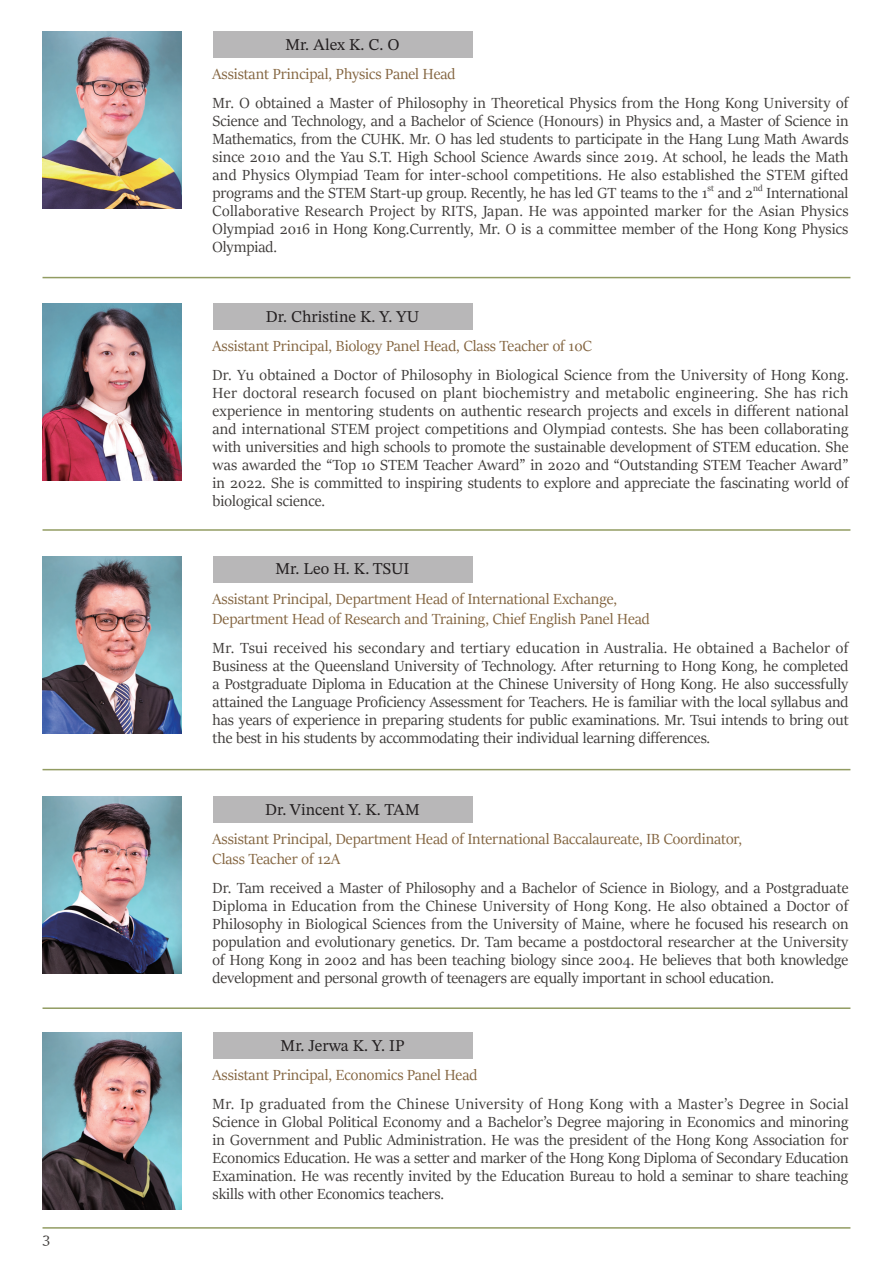
<style>
.page{position:relative;width:893px;height:1263px;background:#fff}
.page>*{position:absolute;margin:0;border:0;box-sizing:border-box;transform-origin:0 0}
.t1{font:16.5px/18px "Sitka Banner";color:#3e3b39;text-align:justify}
.t2{font:16.5px "Sitka Banner";color:#83643f}
.t3{font:16.5px "STIX Two Math";color:#231f20}
.t4{font:9.6px "Sitka Banner";color:#3e3b39}
</style>
<div class="page">
<hr style="left:43px;top:529px;width:807px;height:2px;background:#929c62">
<hr style="left:43px;top:769px;width:807px;height:1px;background:#929c62">
<hr style="left:43px;top:1007px;width:807px;height:2px;background:#929c62">
<hr style="left:43px;top:1227px;width:807px;height:1px;background:#929c62">
<hr style="left:43px;top:277px;width:807px;height:1px;background:#929c62">
<img style="left:43px;top:31px;width:138px;height:178px">
<div style="left:213px;top:31px;width:259px;height:27px;background:#b8b7b8"></div>
<img style="left:43px;top:303px;width:138px;height:178px">
<div style="left:213px;top:303px;width:259px;height:26px;background:#b8b7b8"></div>
<img style="left:43px;top:556px;width:138px;height:177px">
<div style="left:213px;top:556px;width:259px;height:26px;background:#b8b7b8"></div>
<img style="left:43px;top:796px;width:138px;height:178px">
<div style="left:213px;top:796px;width:259px;height:26px;background:#b8b7b8"></div>
<img style="left:43px;top:1032px;width:138px;height:178px">
<div style="left:213px;top:1032px;width:259px;height:26px;background:#b8b7b8"></div>
<p class="t1" style="left:43px;top:1228px;width:9px">3</p>
<p class="t3" style="left:285px;top:35px;width:116px">Mr. Alex K. C. O</p>
<p class="t2" style="left:213px;top:63px;width:244px">Assistant Principal, Physics Panel Head</p>
<p class="t1" style="left:213px;top:93px;width:637px">Mr. O obtained a Master of Philosophy in Theoretical Physics from the Hong Kong University of Science and Technology, and a Bachelor of Science (Honours) in Physics and, a Master of Science in Mathematics, from the CUHK. Mr. O has led students to participate in the Hang Lung Math Awards since 2010 and the Yau S.T. High School Science Awards since 2019. At school, he leads the Math and Physics Olympiad Team for inter-school competitions. He also established the STEM gifted programs and the STEM Start-up group. Recently, he has led GT teams to the 1</p>
<p class="t4" style="left:708px;top:181px;width:8px">st</p>
<p class="t1" style="left:718px;top:183px;width:37px">and 2</p>
<p class="t4" style="left:753px;top:181px;width:11px">nd</p>
<p class="t1" style="left:213px;top:183px;width:637px;text-indent:554px">International Collaborative Research Project by RITS, Japan. He was appointed marker for the Asian Physics Olympiad 2016 in Hong Kong.Currently, Mr. O is a committee member of the Hong Kong Physics Olympiad.</p>
<p class="t3" style="left:266px;top:306px;width:155px">Dr. Christine K. Y. YU</p>
<p class="t2" style="left:213px;top:334px;width:381px">Assistant Principal, Biology Panel Head, Class Teacher of 10C</p>
<p class="t1" style="left:213px;top:365px;width:637px">Dr. Yu obtained a Doctor of Philosophy in Biological Science from the University of Hong Kong.<br>Her doctoral research focused on plant biochemistry and metabolic engineering. She has rich experience in mentoring students on authentic research projects and excels in different national and international STEM project competitions and Olympiad contests. She has been collaborating with universities and high schools to promote the sustainable development of STEM education. She was awarded the “Top 10 STEM Teacher Award” in 2020 and “Outstanding STEM Teacher Award” in 2022. She is committed to inspiring students to explore and appreciate the fascinating world of biological science.</p>
<p class="t3" style="left:275px;top:559px;width:136px">Mr. Leo H. K. TSUI</p>
<p class="t2" style="left:213px;top:587px;width:406px">Assistant Principal, Department Head of International Exchange,</p>
<p class="t2" style="left:213px;top:607px;width:439px">Department Head of Research and Training, Chief English Panel Head</p>
<p class="t1" style="left:213px;top:638px;width:637px">Mr. Tsui received his secondary and tertiary education in Australia. He obtained a Bachelor of Business at the Queensland University of Technology. After returning to Hong Kong, he completed a Postgraduate Diploma in Education at the Chinese University of Hong Kong. He also successfully attained the Language Proficiency Assessment for Teachers. He is familiar with the local syllabus and has years of experience in preparing students for public examinations. Mr. Tsui intends to bring out the best in his students by accommodating their individual learning differences.</p>
<p class="t3" style="left:265px;top:799px;width:156px">Dr. Vincent Y. K. TAM</p>
<p class="t2" style="left:213px;top:828px;width:531px">Assistant Principal, Department Head of International Baccalaureate, IB Coordinator,</p>
<p class="t2" style="left:213px;top:848px;width:129px">Class Teacher of 12A</p>
<p class="t1" style="left:213px;top:878px;width:637px">Dr. Tam received a Master of Philosophy and a Bachelor of Science in Biology, and a Postgraduate Diploma in Education from the Chinese University of Hong Kong. He also obtained a Doctor of Philosophy in Biological Sciences from the University of Maine, where he focused his research on population and evolutionary genetics. Dr. Tam became a postdoctoral researcher at the University of Hong Kong in 2002 and has been teaching biology since 2004. He believes that both knowledge development and personal growth of teenagers are equally important in school education.</p>
<p class="t3" style="left:281px;top:1035px;width:125px">Mr. Jerwa K. Y. IP</p>
<p class="t2" style="left:213px;top:1063px;width:266px">Assistant Principal, Economics Panel Head</p>
<p class="t1" style="left:213px;top:1094px;width:637px">Mr. Ip graduated from the Chinese University of Hong Kong with a Master’s Degree in Social Science in Global Political Economy and a Bachelor’s Degree majoring in Economics and minoring in Government and Public Administration. He was the president of the Hong Kong Association for Economics Education. He was a setter and marker of the Hong Kong Diploma of Secondary Education Examination. He was recently invited by the Education Bureau to hold a seminar to share teaching skills with other Economics teachers.</p>
</div>
